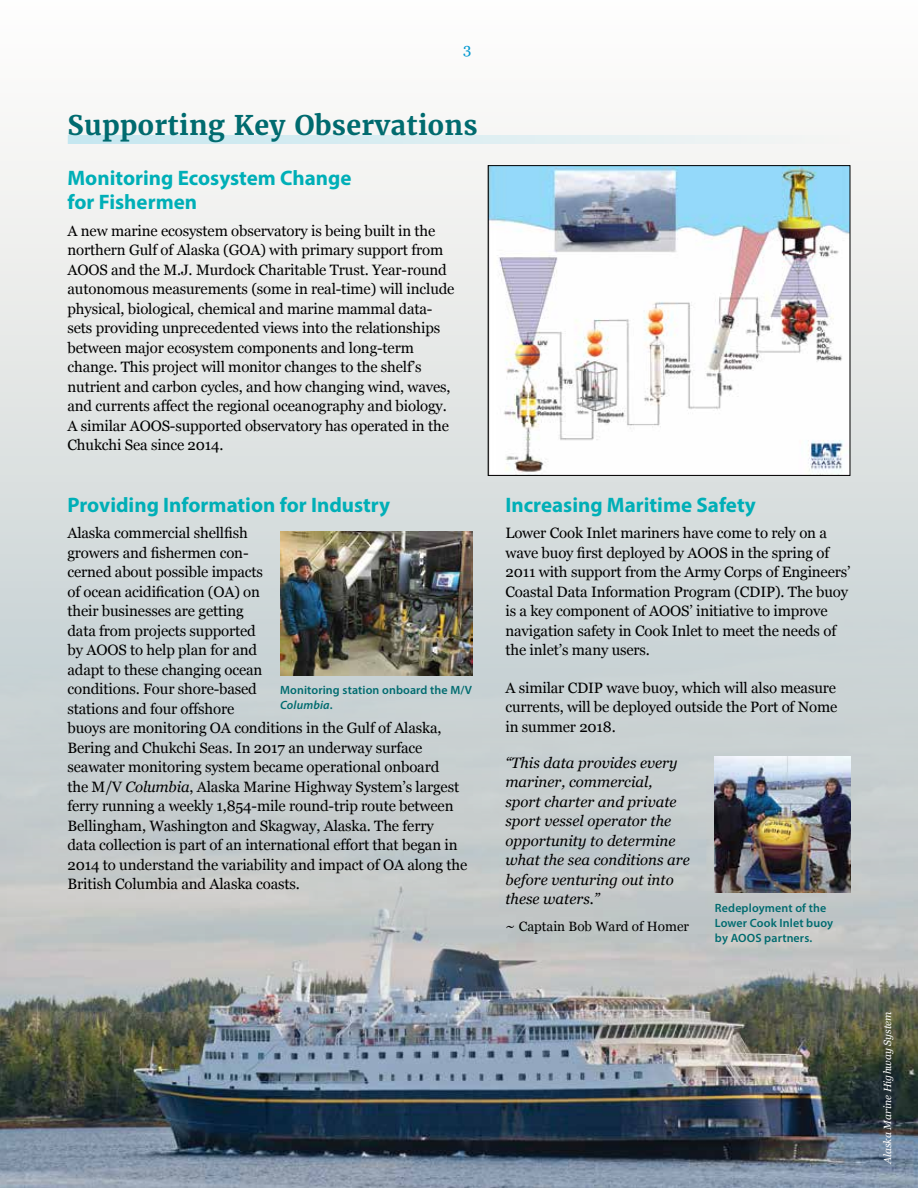
<style>
.page{position:relative;width:918px;height:1188px;background:#fff}
.page>*{position:absolute;margin:0;border:0;box-sizing:border-box;transform-origin:0 0}
.t1{font:700 27px "Merriweather";letter-spacing:.01em;color:#006b6f}
.t2{font:700 21px/24px "Myriad Pro";color:#00afb7}
.t3{font:15px/19.5px "Georgia";letter-spacing:-.01em;color:#000}
.t4{font:italic 15px/19.5px "Georgia";color:#000}
.t5{font:15px "Georgia";color:#0198d0}
.t6{font:13.5px "Georgia";color:#000}
.t7{font:600 12px/15px "Myriad Pro";letter-spacing:.01em;color:#006b6f}
.t8{font:italic 10.5px "Georgia";color:#fff}
.s1{font-style:italic}
.s2{font-size:15px}
</style>
<div class="page">
<img style="left:0;top:1055px;width:918px;height:133px">
<img style="left:0;top:951px;width:918px;height:104px">
<div style="left:0;top:0;width:918px;height:951px;background:linear-gradient(to bottom,#fefefc,#bac3c4)"></div>
<img style="left:490px;top:167px;width:358px;height:307px">
<div style="left:488px;top:165px;width:362px;height:311px;border:1px solid #000"></div>
<svg style="left:68px;top:135px;width:783px;height:9px;background:#ddedf1"></svg>
<img style="left:280px;top:532px;width:192px;height:144px">
<img style="left:715px;top:757px;width:135px;height:136px">
<p class="t5" style="left:463px;top:38px;width:10px">3</p>
<h1 class="t1" style="left:68px;top:108px;width:412px">Supporting Key Observations</h1>
<h2 class="t2" style="left:68px;top:165px;width:286px">Monitoring Ecosystem Change for Fishermen</h2>
<p class="t3" style="left:68px;top:220px;width:389px">A new marine ecosystem observatory is being built in the northern Gulf of Alaska (GOA) with primary support from AOOS and the M.J. Murdock Charitable Trust. Year-round autonomous measurements (some in real-time) will include physical, biological, chemical and marine mammal data&shy;sets providing unprecedented views into the relationships between major ecosystem components and long-term change. This project will monitor changes to the shelf’s nutrient and carbon cycles, and how changing wind, waves, and currents affect the regional oceanography and biology.<br>A similar AOOS-supported observatory has operated in the Chukchi Sea since 2014.</p>
<h2 class="t2" style="left:68px;top:492px;width:324px">Providing Information for Industry</h2>
<p class="t3" style="left:68px;top:523px;width:401px">Alaska commercial shellfish<br>growers and fishermen con-<br>cerned about possible impacts<br>of ocean acidification (OA) on<br>their businesses are getting<br>data from projects supported<br>by AOOS to help plan for and<br>adapt to these changing ocean<br>conditions. Four shore-based<br>stations and four offshore<br>buoys are monitoring OA conditions in the Gulf of Alaska, Bering and Chukchi Seas. In 2017 an underway surface seawater monitoring system became operational onboard<br>the M/V <span class="s1">Columbia</span>, Alaska Marine Highway System’s largest ferry running a weekly 1,854-mile round-trip route between Bellingham, Washington and Skagway, Alaska. The ferry<br>data collection is part of an international effort that began in 2014 to understand the variability and impact of OA along the British Columbia and Alaska coasts.</p>
<p class="t7" style="left:280px;top:682px;width:193px">Monitoring station onboard the M/V<br><span class="s1">Columbia</span>.</p>
<h2 class="t2" style="left:505px;top:492px;width:252px">Increasing Maritime Safety</h2>
<p class="t3" style="left:505px;top:523px;width:347px">Lower Cook Inlet mariners have come to rely on a wave buoy first deployed by AOOS in the spring of 2011 with support from the Army Corps of Engineers’ Coastal Data Information Program (CDIP). The buoy is a key component of AOOS’ initiative to improve navigation safety in Cook Inlet to meet the needs of the inlet’s many users.</p>
<p class="t3" style="left:505px;top:677px;width:334px;text-align:justify">A similar CDIP wave buoy, which will also measure currents, will be deployed outside the Port of Nome in summer 2018.</p>
<p class="t4" style="left:505px;top:752px;width:186px">“This data provides every mariner, commercial, sport charter and private sport vessel operator the opportunity to determine what the sea conditions are before venturing out into these waters.”</p>
<p class="t6" style="left:505px;top:916px;width:185px"><span class="s2">~</span> Captain Bob Ward of Homer</p>
<p class="t7" style="left:715px;top:900px;width:120px">Redeployment of the<br>Lower Cook Inlet buoy by AOOS partners.</p>
<p class="t8" style="left:880px;top:1164px;width:154px;rotate:-90deg">Alaska Marine Highway System</p>
</div>
